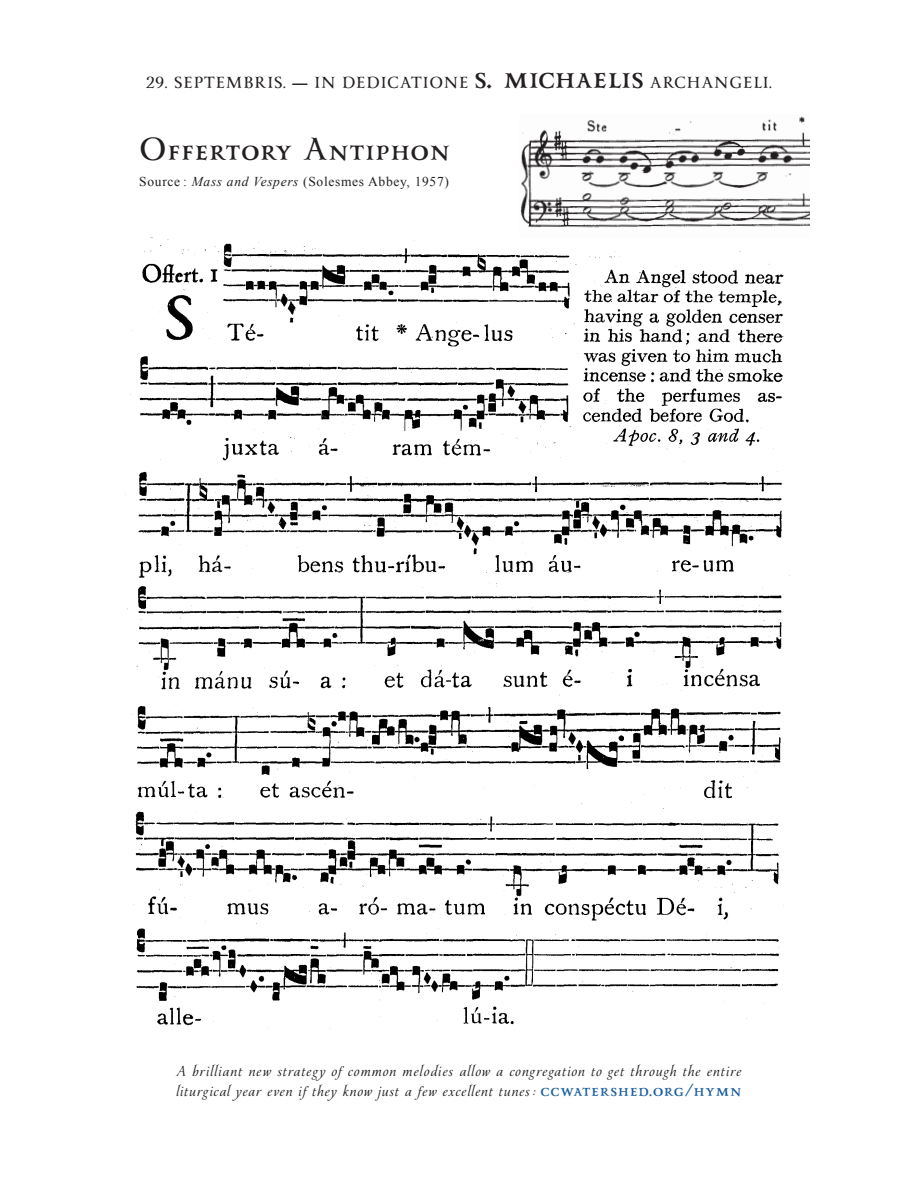
<style>
.page{position:relative;width:918px;height:1188px;background:#fff}
.page>*{position:absolute;margin:0;border:0;box-sizing:border-box;transform-origin:0 0}
.t1{font:700 30px "Yana";letter-spacing:.05em;color:#231f20}
.t2{font:700 15px "Yana";letter-spacing:.265em;color:#231f20}
.t3{font:italic 13.5px "Yana";letter-spacing:.085em;color:#231f20}
.t4{font:13.5px "Times New Roman";letter-spacing:.05em;color:#231f20}
.s1{font-family:"Arial";font-weight:900}
.s2{font-size:31.5px}
.s3{font-style:italic}
.s4{font-weight:700;font-style:normal;font-size:16.8px;color:#175d9e}
</style>
<div class="page">
<img style="left:125px;top:239px;width:665px;height:685px">
<img style="left:520px;top:116px;width:290px;height:112px">
<p class="t2" style="left:146px;top:73px;width:627px">29. SEPTEMBRIS. <span class="s1">—</span> IN DEDICATIONE <span class="s2">S. MICHAELIS</span> ARCHANGELI.</p>
<p class="t1" style="left:139px;top:130px;width:312px">OFFERTORY ANTIPHON</p>
<p class="t4" style="left:139px;top:172px;width:311px">Source : <span class="s3">Mass and Vespers</span> (Solesmes Abbey, 1957)</p>
<p class="t3" style="left:177px;top:1063px;width:566px">A brilliant new strategy of common melodies allow a congregation to get through the entire</p>
<p class="t3" style="left:176px;top:1082px;width:567px">liturgical year even if they know just a few excellent tunes : <span class="s4">CCWATERSHED.ORG/HYMN</span></p>
</div>
